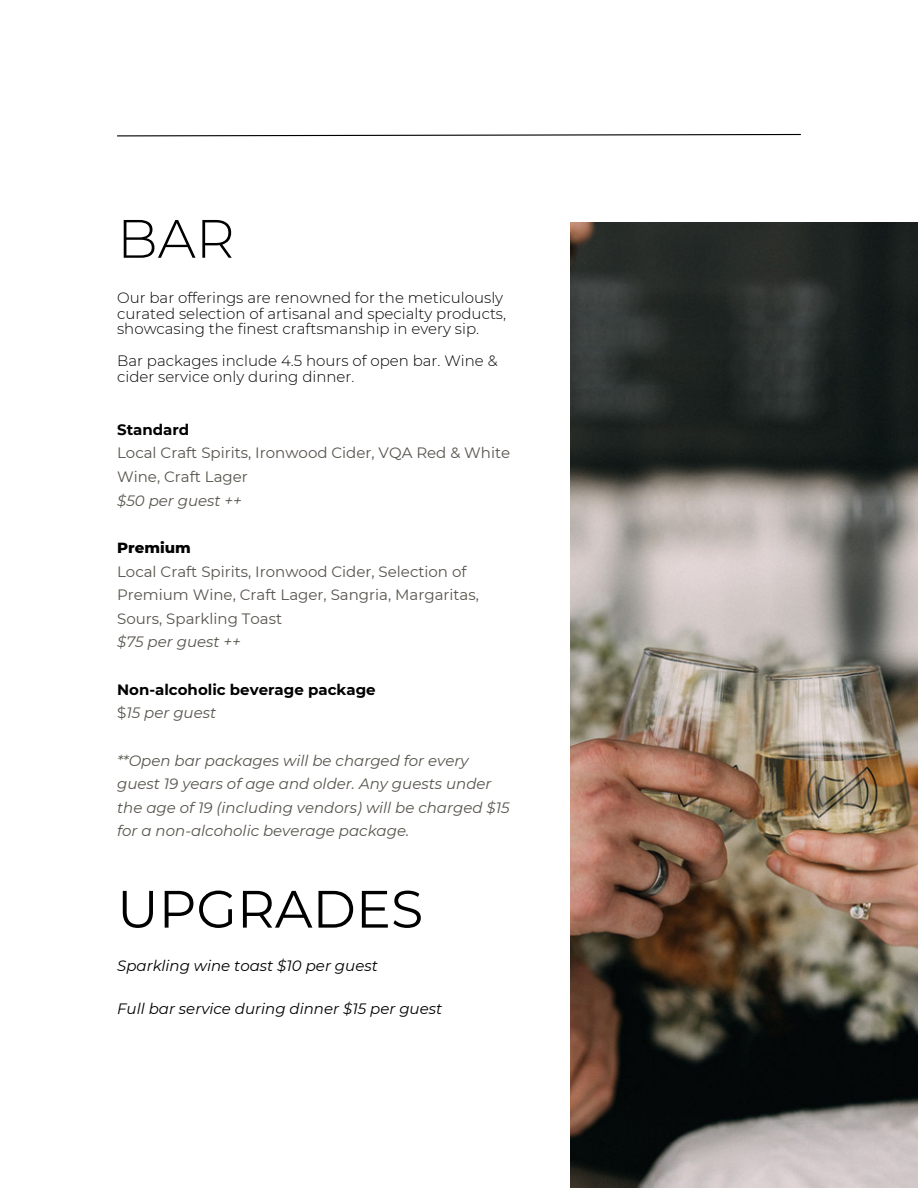
<style>
.page{position:relative;width:918px;height:1188px;background:#fff}
.page>*{position:absolute;margin:0;border:0;box-sizing:border-box;transform-origin:0 0}
.t1{font:300 54px "Montserrat";color:#000}
.t2{font:52.5px "Montserrat";color:#000}
.t3{font:300 15px/15.8px "Montserrat";color:#000}
.t4{font:italic 15px/23.7px "Montserrat";color:#57544c}
.t5{font:15px/23.7px "Montserrat";color:#57544c}
.t6{font:italic 15px "Montserrat";color:#000}
.t7{font:700 15px "Montserrat";color:#000}
.t8{font:800 15px "Montserrat";color:#000}
.s1{font-style:normal}
</style>
<div class="page">
<img style="left:571px;top:222px;width:347px;height:966px">
<svg style="left:117px;top:133px;width:684px;height:4px"></svg>
<p class="t1" style="left:117px;top:205px;width:119px">BAR</p>
<p class="t3" style="left:117px;top:290px;width:391px">Our bar offerings are renowned for the meticulously curated selection of artisanal and specialty products, showcasing the finest craftsmanship in every sip.</p>
<p class="t3" style="left:117px;top:353px;width:382px">Bar packages include 4.5 hours of open bar. Wine &amp; cider service only during dinner.</p>
<p class="t7" style="left:117px;top:420px;width:74px">Standard</p>
<p class="t5" style="left:117px;top:441px;width:395px">Local Craft Spirits, Ironwood Cider, VQA Red &amp; White<br>Wine, Craft Lager</p>
<p class="t4" style="left:117px;top:488px;width:126px">$50 per guest ++</p>
<p class="t8" style="left:117px;top:538px;width:75px">Premium</p>
<p class="t5" style="left:117px;top:559px;width:363px">Local Craft Spirits, Ironwood Cider, Selection of<br>Premium Wine, Craft Lager, Sangria, Margaritas,<br>Sours, Sparkling Toast</p>
<p class="t4" style="left:117px;top:630px;width:125px">$75 per guest ++</p>
<p class="t7" style="left:117px;top:680px;width:260px">Non-alcoholic beverage package</p>
<p class="t4" style="left:117px;top:701px;width:101px"><span class="s1">$</span>15 per guest</p>
<p class="t4" style="left:117px;top:748px;width:394px">**Open bar packages will be charged for every guest 19 years of age and older. Any guests under the age of 19 (including vendors) will be charged $15 for a non-alcoholic beverage package.</p>
<p class="t2" style="left:117px;top:877px;width:308px">UPGRADES</p>
<p class="t6" style="left:117px;top:956px;width:262px">Sparkling wine toast $10 per guest</p>
<p class="t6" style="left:117px;top:999px;width:327px">Full bar service during dinner $15 per guest</p>
</div>
